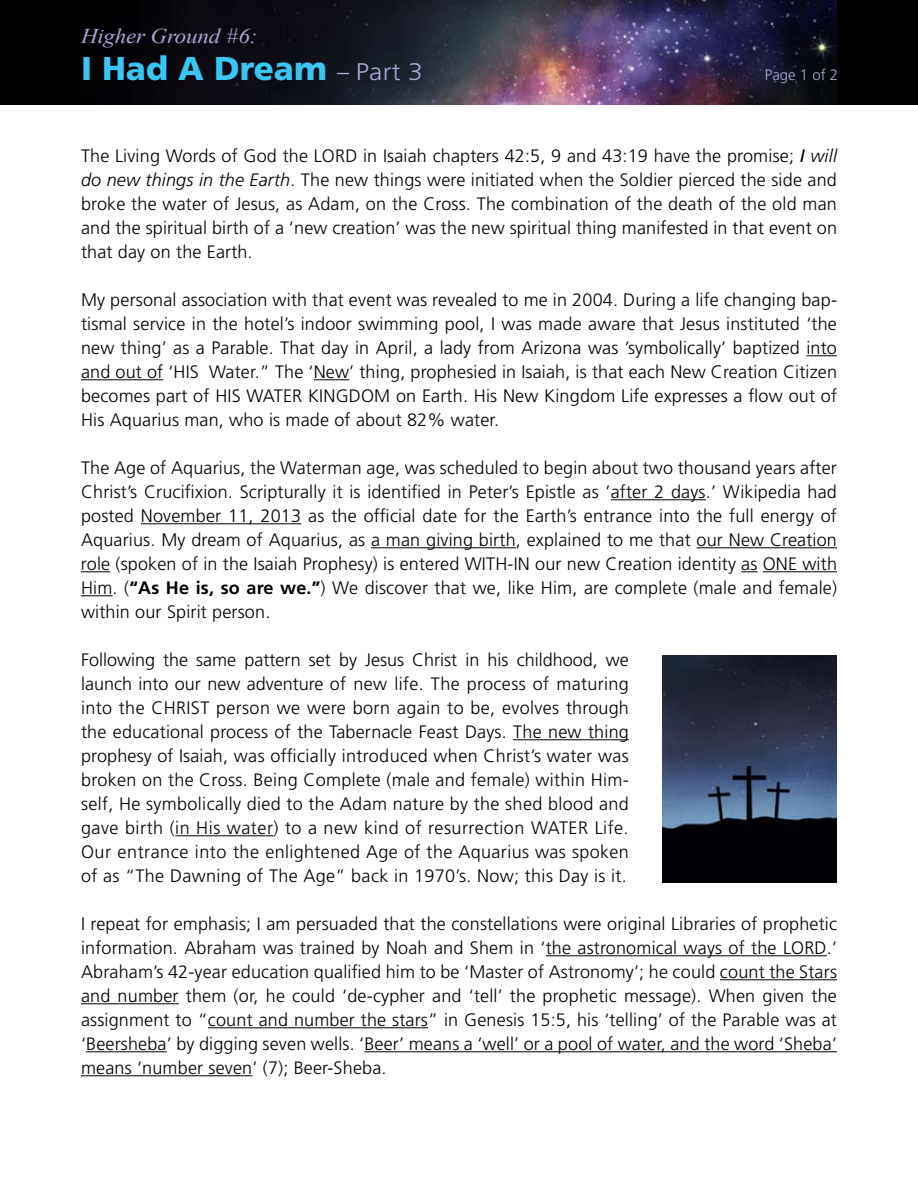
<style>
.page{position:relative;width:918px;height:1188px;background:#fff}
.page>*{position:absolute;margin:0;border:0;box-sizing:border-box;transform-origin:0 0}
.t1{font:900 33px "Frutiger LT Std";color:#39c6f4}
.t2{font:italic 21px "Times New Roman";letter-spacing:-.01em;color:#aba6d2;scale:1.1 1}
.t3{font:300 18px/24px "Frutiger LT Std";letter-spacing:.01em;color:#000;text-align:justify}
.t4{font:300 15px "Frutiger LT Std";color:#aba6d2}
.s1{font-weight:300;font-size:24px;color:#aba6d2}
.s2{font-weight:400;font-style:italic}
.s3{font-style:italic}
.s4{font-weight:700}
</style>
<div class="page">
<div style="left:0;top:0;width:918px;height:105px;background:#000"></div>
<img style="left:155px;top:0;width:681px;height:105px">
<hr style="left:806px;top:355px;width:31px;height:1px;background:#000">
<hr style="left:81px;top:379px;width:82px;height:1px;background:#000">
<hr style="left:314px;top:379px;width:35px;height:1px;background:#000">
<hr style="left:611px;top:499px;width:95px;height:1px;background:#000">
<hr style="left:141px;top:523px;width:160px;height:1px;background:#000">
<hr style="left:371px;top:547px;width:145px;height:1px;background:#000">
<hr style="left:697px;top:547px;width:140px;height:1px;background:#000">
<svg style="left:81px;top:571px;width:29px;height:1px"></svg>
<svg style="left:741px;top:571px;width:17px;height:1px"></svg>
<hr style="left:763px;top:571px;width:74px;height:1px;background:#000">
<hr style="left:81px;top:595px;width:32px;height:1px;background:#000">
<hr style="left:513px;top:739px;width:116px;height:1px;background:#000">
<hr style="left:175px;top:835px;width:99px;height:1px;background:#000">
<hr style="left:546px;top:955px;width:281px;height:1px;background:#000">
<hr style="left:720px;top:979px;width:117px;height:1px;background:#000">
<hr style="left:81px;top:1003px;width:98px;height:1px;background:#000">
<hr style="left:208px;top:1027px;width:220px;height:1px;background:#000">
<hr style="left:86px;top:1051px;width:81px;height:1px;background:#000">
<hr style="left:364px;top:1051px;width:473px;height:1px;background:#000">
<hr style="left:81px;top:1075px;width:171px;height:1px;background:#000">
<img style="left:663px;top:655px;width:174px;height:227px">
<p class="t2" style="left:81px;top:21px;width:162px">Higher Ground #6:</p>
<h1 class="t1" style="left:81px;top:49px;width:343px">I Had A Dream <span class="s1">– Part 3</span></h1>
<p class="t4" style="left:765px;top:67px;width:75px">Page 1 of 2</p>
<p class="t3" style="left:81px;top:144px;width:758px">The Living Words of God the LORD in Isaiah chapters 42:5, 9 and 43:19 have the promise; <span class="s2">I</span> <span class="s3">will do new things in the Earth</span>. The new things were initiated when the Soldier pierced the side and broke the water of Jesus, as Adam, on the Cross. The combination of the death of the old man and the spiritual birth of a ‘new creation’ was the new spiritual thing manifested in that event on that day on the Earth.</p>
<p class="t3" style="left:81px;top:288px;width:758px">My personal association with that event was revealed to me in 2004. During a life changing bap&shy;tismal service in the hotel’s indoor swimming pool, I was made aware that Jesus instituted ‘the new thing’ as a Parable. That day in April, a lady from Arizona was ’symbolically’ baptized into and out of ‘HIS Water.” The ‘New’ thing, prophesied in Isaiah, is that each New Creation Citizen becomes part of HIS WATER KINGDOM on Earth. His New Kingdom Life expresses a flow out of His Aquarius man, who is made of about 82% water.</p>
<p class="t3" style="left:81px;top:456px;width:758px">The Age of Aquarius, the Waterman age, was scheduled to begin about two thousand years after Christ’s Crucifixion. Scripturally it is identified in Peter’s Epistle as ’after 2 days.’ Wikipedia had posted November 11, 2013 as the official date for the Earth’s entrance into the full energy of Aquarius. My dream of Aquarius, as a man giving birth, explained to me that our New Creation role (spoken of in the Isaiah Prophesy) is entered WITH-IN our new Creation identity as ONE with Him. (<span class="s4">“As He is, so are we.”</span>) We discover that we, like Him, are complete (male and female) within our Spirit person.</p>
<p class="t3" style="left:81px;top:648px;width:549px">Following the same pattern set by Jesus Christ in his childhood, we launch into our new adventure of new life. The process of maturing into the CHRIST person we were born again to be, evolves through the educational process of the Tabernacle Feast Days. The new thing prophesy of Isaiah, was officially introduced when Christ’s water was broken on the Cross. Being Complete (male and female) within Him&shy;self, He symbolically died to the Adam nature by the shed blood and gave birth (in His water) to a new kind of resurrection WATER Life.<br>Our entrance into the enlightened Age of the Aquarius was spoken of as “The Dawning of The Age” back in 1970’s. Now; this Day is it.</p>
<p class="t3" style="left:81px;top:912px;width:758px">I repeat for emphasis; I am persuaded that the constellations were original Libraries of prophetic information. Abraham was trained by Noah and Shem in ‘the astronomical ways of the LORD.’ Abraham’s 42-year education qualified him to be ‘Master of Astronomy’; he could count the Stars and number them (or, he could ‘de-cypher and ‘tell’ the prophetic message). When given the assignment to “count and number the stars” in Genesis 15:5, his ‘telling’ of the Parable was at ‘Beersheba’ by digging seven wells. ‘Beer’ means a ‘well’ or a pool of water, and the word ‘Sheba’ means ‘number seven’ (7); Beer-Sheba.</p>
</div>
